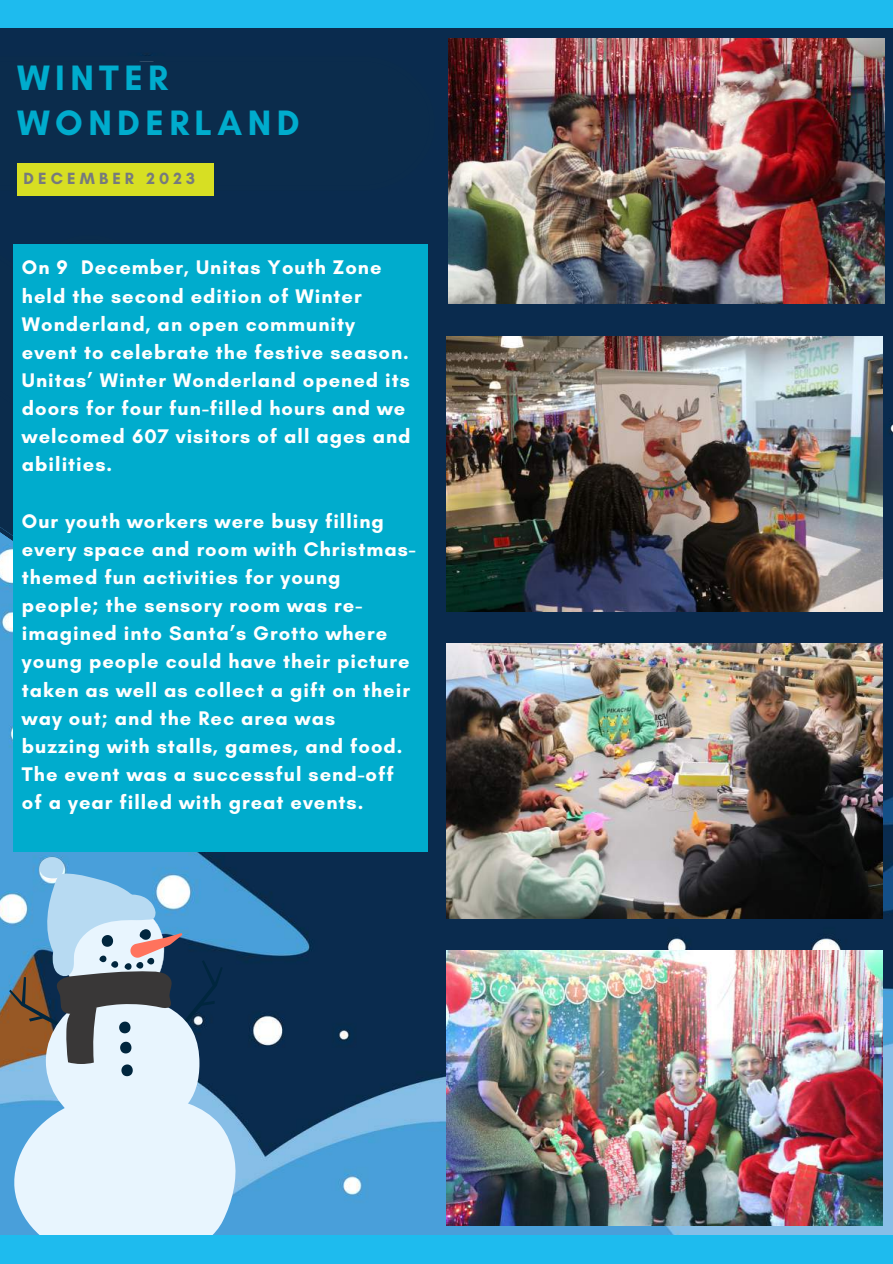
<style>
.page{position:relative;width:893px;height:1264px;background:#fff}
.page>*{position:absolute;margin:0;border:0;box-sizing:border-box;transform-origin:0 0}
.t1{font:700 36px/45.5px "Glacial Indifference";letter-spacing:.15em;color:#00accd}
.t2{font:700 20.1px/28.2px "Glacial Indifference";letter-spacing:.05em;color:#fff}
.t3{font:700 16.5px "Glacial Indifference";letter-spacing:.25em;color:#767a7d}
</style>
<div class="page">
<img style="left:0;top:27px;width:892px;height:1208px">
<div style="left:0;top:0;width:892px;height:27px;background:#1ebbee"></div>
<img style="left:449px;top:38px;width:435px;height:266px">
<img style="left:446px;top:643px;width:436px;height:275px">
<svg style="left:9px;top:857px;width:229px;height:378px;background:#9cb6ca"></svg>
<img style="left:446px;top:336px;width:436px;height:275px">
<img style="left:446px;top:950px;width:436px;height:274px">
<div style="left:0;top:1235px;width:892px;height:28px;background:#1ebbee"></div>
<div style="left:0;top:196px;width:281px;height:11px;background:#0a2b4e"></div>
<div style="left:4px;top:207px;width:432px;height:348px;background:#0a2b4e"></div>
<div style="left:14px;top:216px;width:416px;height:332px;background:#0a2b4e"></div>
<div style="left:0;top:56px;width:436px;height:135px;background:#0b2c4c"></div>
<div style="left:0;top:61px;width:431px;height:125px;background:#0b2c4c"></div>
<svg style="left:0;top:312px;width:13px;height:333px;background:#365d7e"></svg>
<div style="left:13px;top:244px;width:414px;height:607px;background:#00accd"></div>
<div style="left:17px;top:163px;width:197px;height:33px;background:#d7df23"></div>
<h1 class="t1" style="left:17px;top:55px;width:284px">WINTER<br>WONDERLAND</h1>
<p class="t3" style="left:24px;top:169px;width:173px">DECEMBER 2023</p>
<p class="t2" style="left:22px;top:253px;width:390px">On 9 December, Unitas Youth Zone held the second edition of Winter<br>Wonderland, an open community event to celebrate the festive season.<br>Unitas’ Winter Wonderland opened its doors for four fun-filled hours and we welcomed 607 visitors of all ages and abilities.</p>
<p class="t2" style="left:22px;top:506px;width:395px">Our youth workers were busy filling every space and room with Christmas&shy;themed fun activities for young people; the sensory room was re&shy;imagined into Santa’s Grotto where young people could have their picture taken as well as collect a gift on their way out; and the Rec area was buzzing with stalls, games, and food.<br>The event was a successful send-off of a year filled with great events.</p>
</div>
